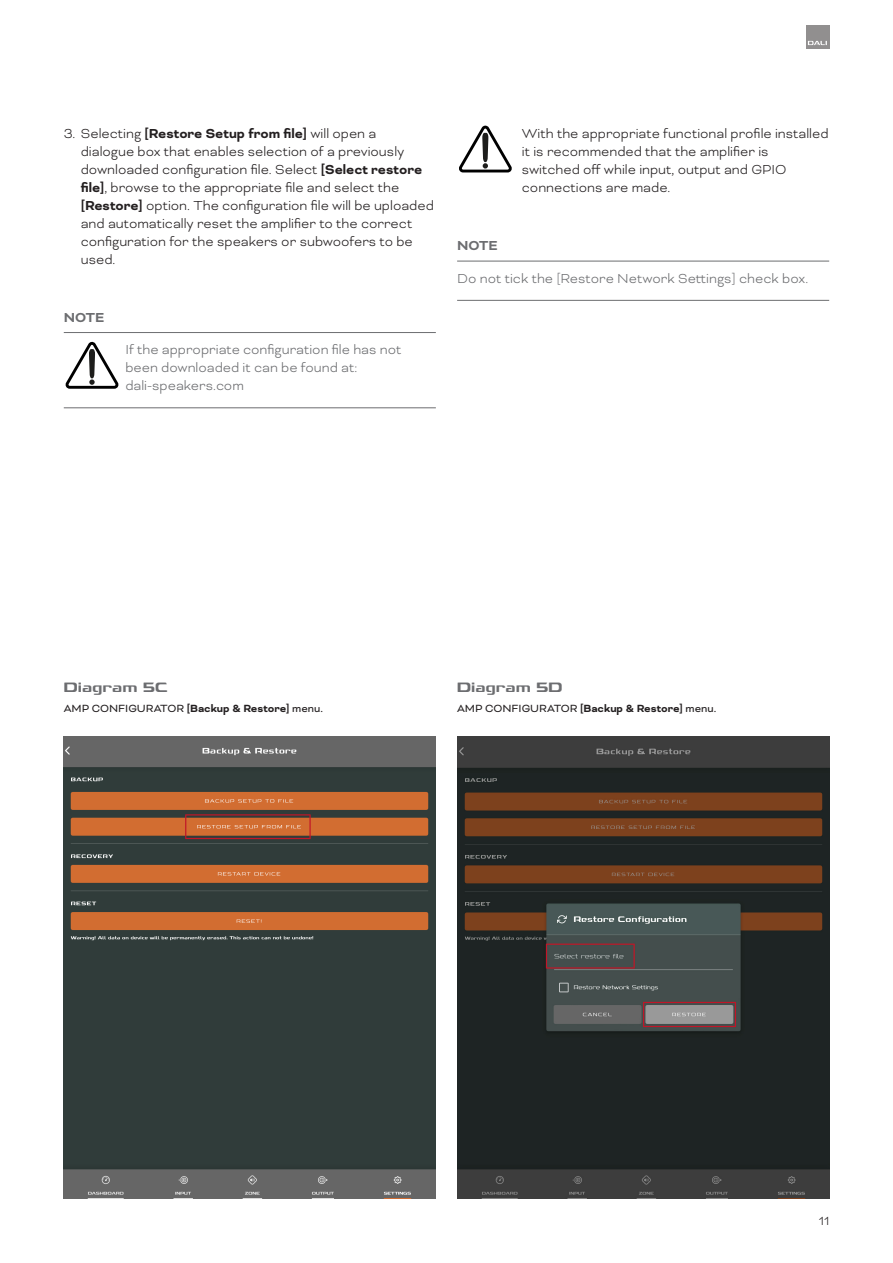
<style>
.page{position:relative;width:893px;height:1263px;background:#fff}
.page>*{position:absolute;margin:0;border:0;box-sizing:border-box;transform-origin:0 0}
.DIAGRAM_Header_Level_1{font:700 16.5px "Dali Font 2";color:#6c6d70}
.Body{font:300 15px/18px "Bicyclette";color:#231f20}
.Note_Body{font:300 15px/18px "Bicyclette";color:#6c6d70}
.Note_Heading{font:700 15px "Bicyclette";color:#6c6d70}
.t1{font:300 13.5px "Bicyclette";color:#231f20}
.DIAGRAM_Body{font:12px "Bicyclette";color:#231f20}
.s1{font-weight:700}
</style>
<div class="page">
<hr style="left:64px;top:332px;width:372px;height:1px;background:#6c6d70">
<hr style="left:64px;top:407px;width:372px;height:1px;background:#6c6d70">
<svg style="left:65px;top:341px;width:54px;height:48px"></svg>
<hr style="left:457px;top:261px;width:372px;height:1px;background:#6c6d70">
<hr style="left:457px;top:300px;width:372px;height:1px;background:#6c6d70">
<svg style="left:459px;top:125px;width:53px;height:48px"></svg>
<img style="left:64px;top:737px;width:372px;height:461px">
<img style="left:457px;top:737px;width:372px;height:462px">
<div style="left:806px;top:26px;width:23px;height:23px;background:#918f8f"></div>
<svg style="left:808px;top:41px;width:19px;height:4px"></svg>
<p class="Body" style="left:81px;top:124px;width:355px;text-indent:-17px">3. Selecting <span class="s1">[Restore Setup from file]</span> will open a<br>dialogue box that enables selection of a previously downloaded configuration file. Select <span class="s1">[Select restore file]</span>, browse to the appropriate file and select the <span class="s1">[Restore]</span> option. The configuration file will be uploaded and automatically reset the amplifier to the correct configuration for the speakers or subwoofers to be used.</p>
<p class="Note_Heading" style="left:64px;top:308px;width:42px">NOTE</p>
<p class="Note_Body" style="left:125px;top:341px;width:278px">If the appropriate configuration file has not been downloaded it can be found at: dali-speakers.com</p>
<p class="Body" style="left:522px;top:125px;width:308px">With the appropriate functional profile installed it is recommended that the amplifier is switched off while input, output and GPIO connections are made.</p>
<p class="Note_Heading" style="left:457px;top:237px;width:42px">NOTE</p>
<p class="Note_Body" style="left:457px;top:269px;width:353px">Do not tick the [Restore Network Settings] check box.</p>
<p class="DIAGRAM_Header_Level_1" style="left:64px;top:679px;width:105px">Diagram 5C</p>
<p class="DIAGRAM_Body" style="left:64px;top:701px;width:261px">AMP CONFIGURATOR <span class="s1">[Backup &amp; Restore]</span> menu.</p>
<p class="DIAGRAM_Header_Level_1" style="left:457px;top:679px;width:107px">Diagram 5D</p>
<p class="DIAGRAM_Body" style="left:457px;top:701px;width:261px">AMP CONFIGURATOR <span class="s1">[Backup &amp; Restore]</span> menu.</p>
<p class="t1" style="left:819px;top:1213px;width:12px">11</p>
</div>
